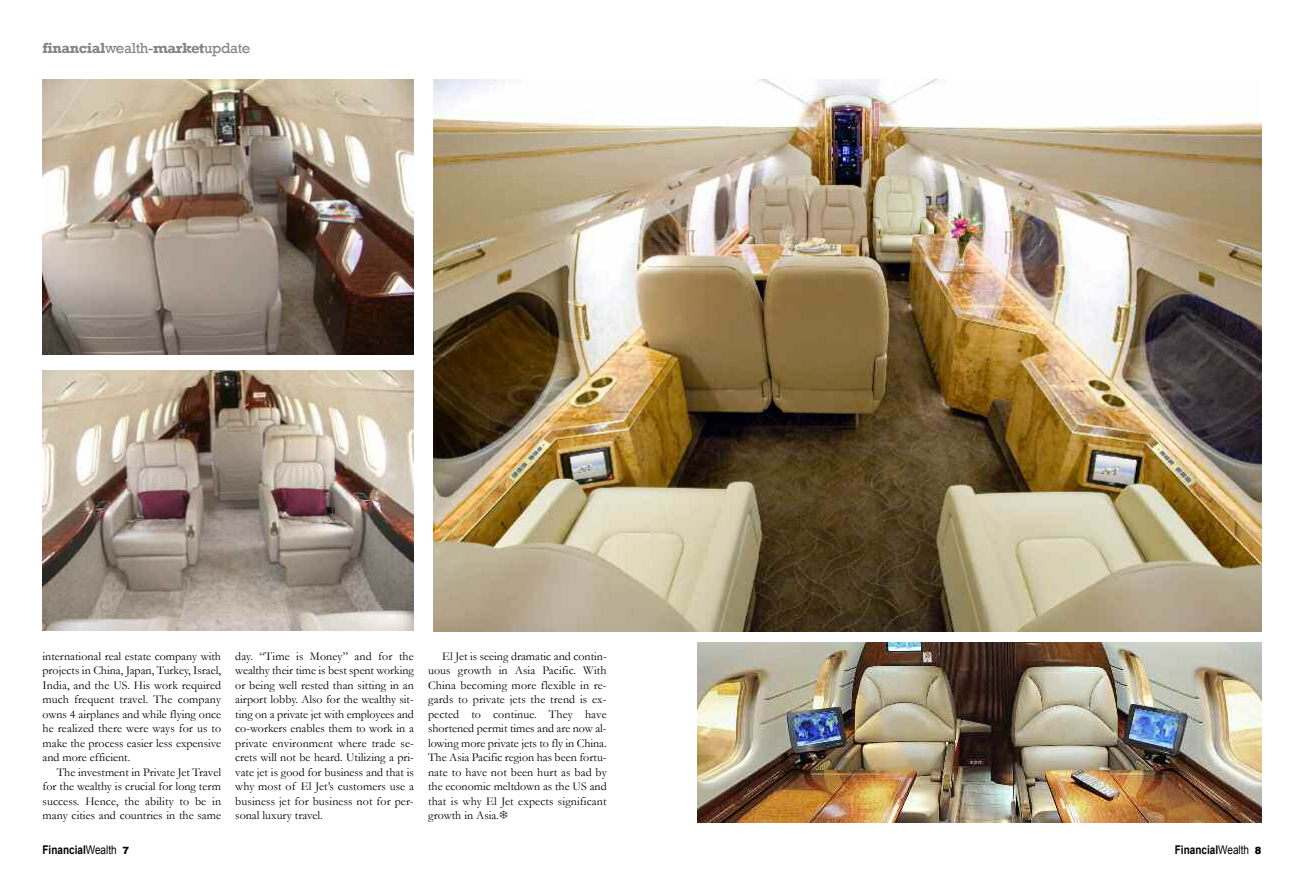
<style>
.page{position:relative;width:1304px;height:879px;background:#fff}
.page>*{position:absolute;margin:0;border:0;box-sizing:border-box;transform-origin:0 0}
.t1{font:700 15px "Rockwell";letter-spacing:-.025em;color:#858585}
.t2{font:12px/14.5px "Garamond";color:#000;text-align:justify}
.t3{font:700 12px "Arial";color:#000;scale:.83 1}
.s1{font-weight:400}
.s2{font-weight:900;font-size:10px}
</style>
<div class="page">
<img style="left:434px;top:79px;width:827px;height:552px">
<img style="left:697px;top:642px;width:564px;height:180px">
<img style="left:43px;top:371px;width:371px;height:260px">
<img style="left:43px;top:79px;width:371px;height:276px">
<p class="t1" style="left:43px;top:39px;width:209px">financial<span class="s1">wealth-</span>market<span class="s1">update</span></p>
<p class="t2" style="left:43px;top:649px;width:180px">international real estate company with projects in China, Japan, Turkey, Israel, India, and the US. His work required much frequent travel. The company owns 4 airplanes and while flying once he realized there were ways for us to make the process easier less expensive and more efficient.</p>
<p class="t2" style="left:43px;top:765px;width:180px;text-indent:14px">The investment in Private Jet Travel for the wealthy is crucial for long term success. Hence, the ability to be in many cities and countries in the same</p>
<p class="t2" style="left:235px;top:649px;width:180px">day. “Time is Money” and for the wealthy their time is best spent working or being well rested than sitting in an airport lobby. Also for the wealthy sit&shy;ting on a private jet with employees and co-workers enables them to work in a private environment where trade se&shy;crets will not be heard. Utilizing a pri&shy;vate jet is good for business and that is why most of El Jet’s customers use a business jet for business not for per&shy;sonal luxury travel.</p>
<p class="t2" style="left:428px;top:649px;width:180px;text-indent:14px">El Jet is seeing dramatic and contin&shy;uous growth in Asia Pacific. With China becoming more flexible in re&shy;gards to private jets the trend is ex&shy;pected to continue. They have shortened permit times and are now al&shy;lowing more private jets to fly in China.<br>The Asia Pacific region has been fortu&shy;nate to have not been hurt as bad by the economic meltdown as the US and that is why El Jet expects significant growth in Asia.</p>
<p class="t3" style="left:42px;top:843px;width:106px">Financial<span class="s1">Wealth</span> <span class="s2">7</span></p>
<p class="t3" style="left:1175px;top:843px;width:106px">Financial<span class="s1">Wealth</span> <span class="s2">8</span></p>
</div>
